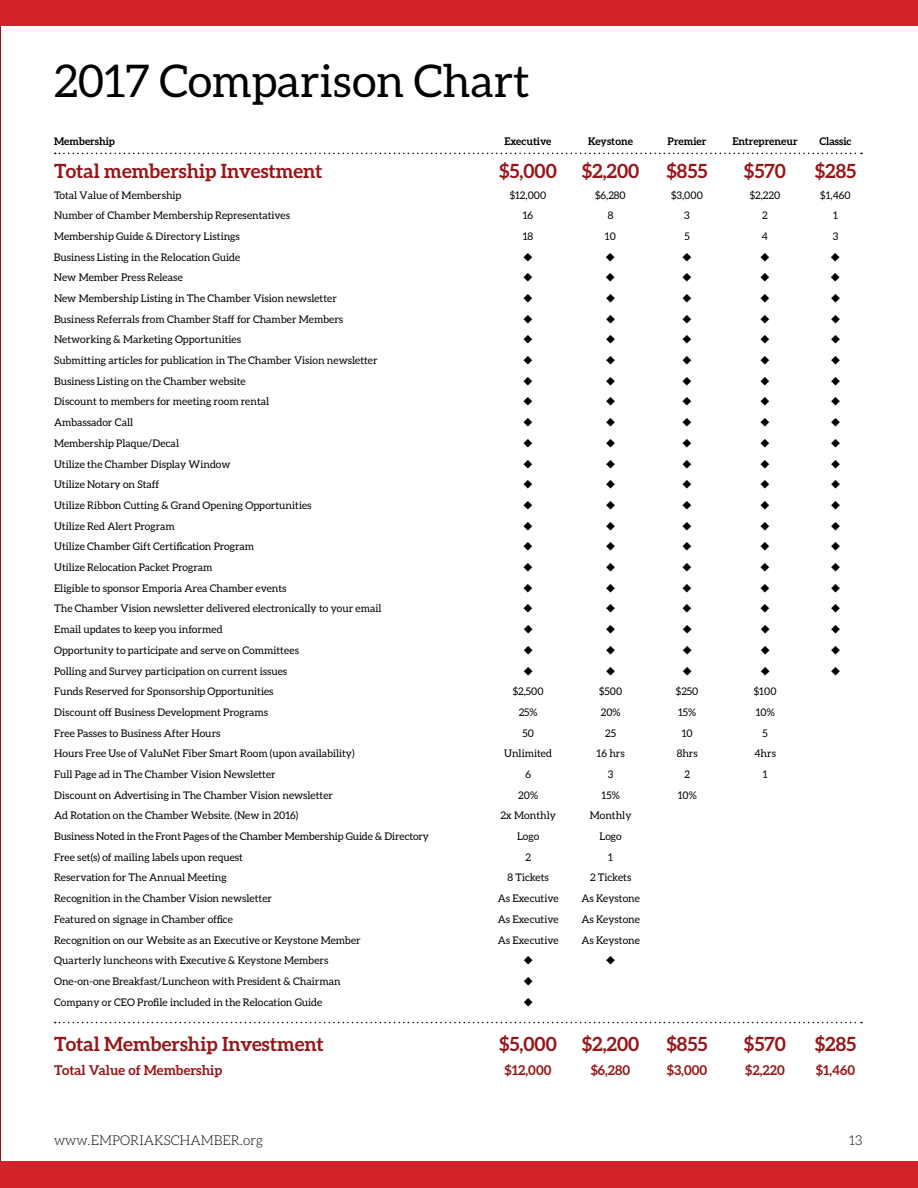
<style>
.page{position:relative;width:918px;height:1188px;background:#fff}
.page>*{position:absolute;margin:0;border:0;box-sizing:border-box;transform-origin:0 0}
.t1{font:45px "Aleo";color:#000}
.t2{font:700 19.5px "Aleo";color:#971417}
.t3{font:700 13.5px "Aleo";color:#971417}
.t4{font:300 13.5px "Aleo";color:#000}
.t5{font:10.5px "Aleo";color:#000}
.t6{font:700 10.5px "Aleo";color:#000}
</style>
<div class="page">
<hr style="left:0;top:0;width:1px;height:1188px;background:#971417">
<svg style="left:55px;top:153px;width:801px;height:1px"></svg>
<svg style="left:55px;top:1022px;width:801px;height:1px"></svg>
<div style="left:1px;top:0;width:917px;height:26px;background:#d2232a"></div>
<div style="left:1px;top:1161px;width:917px;height:27px;background:#d2232a"></div>
<h1 class="t1" style="left:54px;top:56px;width:477px">2017 Comparison Chart</h1>
<p class="t6" style="left:54px;top:135px;width:63px">Membership</p>
<p class="t6" style="left:504px;top:135px;width:49px">Executive</p>
<p class="t6" style="left:588px;top:135px;width:46px">Keystone</p>
<p class="t6" style="left:668px;top:135px;width:40px">Premier</p>
<p class="t6" style="left:732px;top:135px;width:67px">Entrepreneur</p>
<p class="t6" style="left:820px;top:135px;width:33px">Classic</p>
<h2 class="t2" style="left:54px;top:160px;width:270px">Total membership Investment</h2>
<h2 class="t2" style="left:499px;top:160px;width:59px">$5,000</h2>
<h2 class="t2" style="left:582px;top:160px;width:59px">$2,200</h2>
<h2 class="t2" style="left:667px;top:160px;width:42px">$855</h2>
<h2 class="t2" style="left:744px;top:160px;width:44px">$570</h2>
<h2 class="t2" style="left:815px;top:160px;width:43px">$285</h2>
<p class="t5" style="left:54px;top:189px;width:129px">Total Value of Membership</p>
<p class="t5" style="left:510px;top:189px;width:38px">$12,000</p>
<p class="t5" style="left:595px;top:189px;width:32px">$6,280</p>
<p class="t5" style="left:671px;top:189px;width:33px">$3,000</p>
<p class="t5" style="left:750px;top:189px;width:32px">$2,220</p>
<p class="t5" style="left:820px;top:189px;width:32px">$1,460</p>
<p class="t5" style="left:54px;top:210px;width:238px">Number of Chamber Membership Representatives</p>
<p class="t5" style="left:523px;top:210px;width:12px">16</p>
<p class="t5" style="left:608px;top:210px;width:7px">8</p>
<p class="t5" style="left:684px;top:210px;width:7px">3</p>
<p class="t5" style="left:762px;top:210px;width:7px">2</p>
<p class="t5" style="left:833px;top:210px;width:6px">1</p>
<p class="t5" style="left:54px;top:230px;width:187px">Membership Guide &amp; Directory Listings</p>
<p class="t5" style="left:523px;top:230px;width:12px">18</p>
<p class="t5" style="left:605px;top:230px;width:13px">10</p>
<p class="t5" style="left:684px;top:230px;width:7px">5</p>
<p class="t5" style="left:762px;top:230px;width:8px">4</p>
<p class="t5" style="left:833px;top:230px;width:7px">3</p>
<p class="t5" style="left:54px;top:251px;width:188px">Business Listing in the Relocation Guide</p>
<p class="t5" style="left:54px;top:272px;width:130px">New Member Press Release</p>
<p class="t5" style="left:54px;top:292px;width:284px">New Membership Listing in The Chamber Vision newsletter</p>
<p class="t5" style="left:54px;top:313px;width:291px">Business Referrals from Chamber Staff for Chamber Members</p>
<p class="t5" style="left:54px;top:334px;width:189px">Networking &amp; Marketing Opportunities</p>
<p class="t5" style="left:54px;top:354px;width:325px">Submitting articles for publication in The Chamber Vision newsletter</p>
<p class="t5" style="left:54px;top:375px;width:193px">Business Listing on the Chamber website</p>
<p class="t5" style="left:54px;top:396px;width:217px">Discount to members for meeting room rental</p>
<p class="t5" style="left:54px;top:417px;width:81px">Ambassador Call</p>
<p class="t5" style="left:54px;top:437px;width:126px">Membership Plaque/Decal</p>
<p class="t5" style="left:54px;top:458px;width:178px">Utilize the Chamber Display Window</p>
<p class="t5" style="left:54px;top:479px;width:107px">Utilize Notary on Staff</p>
<p class="t5" style="left:54px;top:499px;width:259px">Utilize Ribbon Cutting &amp; Grand Opening Opportunities</p>
<p class="t5" style="left:54px;top:520px;width:122px">Utilize Red Alert Program</p>
<p class="t5" style="left:54px;top:541px;width:202px">Utilize Chamber Gift Certification Program</p>
<p class="t5" style="left:54px;top:561px;width:160px">Utilize Relocation Packet Program</p>
<p class="t5" style="left:54px;top:582px;width:234px">Eligible to sponsor Emporia Area Chamber events</p>
<p class="t5" style="left:54px;top:603px;width:329px">The Chamber Vision newsletter delivered electronically to your email</p>
<p class="t5" style="left:54px;top:623px;width:170px">Email updates to keep you informed</p>
<p class="t5" style="left:54px;top:644px;width:246px">Opportunity to participate and serve on Committees</p>
<p class="t5" style="left:54px;top:665px;width:235px">Polling and Survey participation on current issues</p>
<p class="t5" style="left:54px;top:686px;width:221px">Funds Reserved for Sponsorship Opportunities</p>
<p class="t5" style="left:513px;top:686px;width:32px">$2,500</p>
<p class="t5" style="left:599px;top:686px;width:25px">$500</p>
<p class="t5" style="left:676px;top:686px;width:24px">$250</p>
<p class="t5" style="left:754px;top:686px;width:24px">$100</p>
<p class="t5" style="left:54px;top:706px;width:215px">Discount off Business Development Programs</p>
<p class="t5" style="left:519px;top:706px;width:20px">25%</p>
<p class="t5" style="left:601px;top:706px;width:21px">20%</p>
<p class="t5" style="left:678px;top:706px;width:20px">15%</p>
<p class="t5" style="left:756px;top:706px;width:21px">10%</p>
<p class="t5" style="left:54px;top:727px;width:168px">Free Passes to Business After Hours</p>
<p class="t5" style="left:522px;top:727px;width:13px">50</p>
<p class="t5" style="left:605px;top:727px;width:12px">25</p>
<p class="t5" style="left:682px;top:727px;width:13px">10</p>
<p class="t5" style="left:763px;top:727px;width:7px">5</p>
<p class="t5" style="left:54px;top:748px;width:302px">Hours Free Use of ValuNet Fiber Smart Room (upon availability)</p>
<p class="t5" style="left:504px;top:748px;width:50px">Unlimited</p>
<p class="t5" style="left:597px;top:748px;width:30px">16 hrs</p>
<p class="t5" style="left:677px;top:748px;width:23px">8hrs</p>
<p class="t5" style="left:754px;top:748px;width:23px">4hrs</p>
<p class="t5" style="left:54px;top:768px;width:223px">Full Page ad in The Chamber Vision Newsletter</p>
<p class="t5" style="left:525px;top:768px;width:7px">6</p>
<p class="t5" style="left:608px;top:768px;width:7px">3</p>
<p class="t5" style="left:684px;top:768px;width:7px">2</p>
<p class="t5" style="left:763px;top:768px;width:6px">1</p>
<p class="t5" style="left:54px;top:789px;width:280px">Discount on Advertising in The Chamber Vision newsletter</p>
<p class="t5" style="left:518px;top:789px;width:21px">20%</p>
<p class="t5" style="left:602px;top:789px;width:20px">15%</p>
<p class="t5" style="left:678px;top:789px;width:21px">10%</p>
<p class="t5" style="left:54px;top:810px;width:246px">Ad Rotation on the Chamber Website. (New in 2016)</p>
<p class="t5" style="left:500px;top:810px;width:57px">2x Monthly</p>
<p class="t5" style="left:590px;top:810px;width:43px">Monthly</p>
<p class="t5" style="left:54px;top:830px;width:377px">Business Noted in the Front Pages of the Chamber Membership Guide &amp; Directory</p>
<p class="t5" style="left:517px;top:830px;width:24px">Logo</p>
<p class="t5" style="left:600px;top:830px;width:24px">Logo</p>
<p class="t5" style="left:54px;top:851px;width:190px">Free set(s) of mailing labels upon request</p>
<p class="t5" style="left:525px;top:851px;width:7px">2</p>
<p class="t5" style="left:608px;top:851px;width:6px">1</p>
<p class="t5" style="left:54px;top:872px;width:174px">Reservation for The Annual Meeting</p>
<p class="t5" style="left:508px;top:872px;width:43px">8 Tickets</p>
<p class="t5" style="left:590px;top:872px;width:43px">2 Tickets</p>
<p class="t5" style="left:54px;top:893px;width:219px">Recognition in the Chamber Vision newsletter</p>
<p class="t5" style="left:498px;top:893px;width:62px">As Executive</p>
<p class="t5" style="left:581px;top:893px;width:60px">As Keystone</p>
<p class="t5" style="left:54px;top:913px;width:180px">Featured on signage in Chamber office</p>
<p class="t5" style="left:498px;top:913px;width:62px">As Executive</p>
<p class="t5" style="left:581px;top:913px;width:60px">As Keystone</p>
<p class="t5" style="left:54px;top:934px;width:308px">Recognition on our Website as an Executive or Keystone Member</p>
<p class="t5" style="left:498px;top:934px;width:62px">As Executive</p>
<p class="t5" style="left:581px;top:934px;width:60px">As Keystone</p>
<p class="t5" style="left:54px;top:955px;width:276px">Quarterly luncheons with Executive &amp; Keystone Members</p>
<p class="t5" style="left:54px;top:975px;width:288px">One-on-one Breakfast/Luncheon with President &amp; Chairman</p>
<p class="t5" style="left:54px;top:996px;width:270px">Company or CEO Profile included in the Relocation Guide</p>
<h2 class="t2" style="left:54px;top:1033px;width:271px">Total Membership Investment</h2>
<h2 class="t2" style="left:499px;top:1033px;width:59px">$5,000</h2>
<h2 class="t2" style="left:582px;top:1033px;width:59px">$2,200</h2>
<h2 class="t2" style="left:667px;top:1033px;width:42px">$855</h2>
<h2 class="t2" style="left:744px;top:1033px;width:44px">$570</h2>
<h2 class="t2" style="left:815px;top:1033px;width:43px">$285</h2>
<p class="t3" style="left:54px;top:1063px;width:170px">Total Value of Membership</p>
<p class="t3" style="left:505px;top:1063px;width:48px">$12,000</p>
<p class="t3" style="left:591px;top:1063px;width:41px">$6,280</p>
<p class="t3" style="left:667px;top:1063px;width:42px">$3,000</p>
<p class="t3" style="left:745px;top:1063px;width:41px">$2,220</p>
<p class="t3" style="left:816px;top:1063px;width:41px">$1,460</p>
<p class="t4" style="left:54px;top:1133px;width:211px">www.EMPORIAKSCHAMBER.org</p>
<p class="t4" style="left:849px;top:1133px;width:15px">13</p>
</div>
